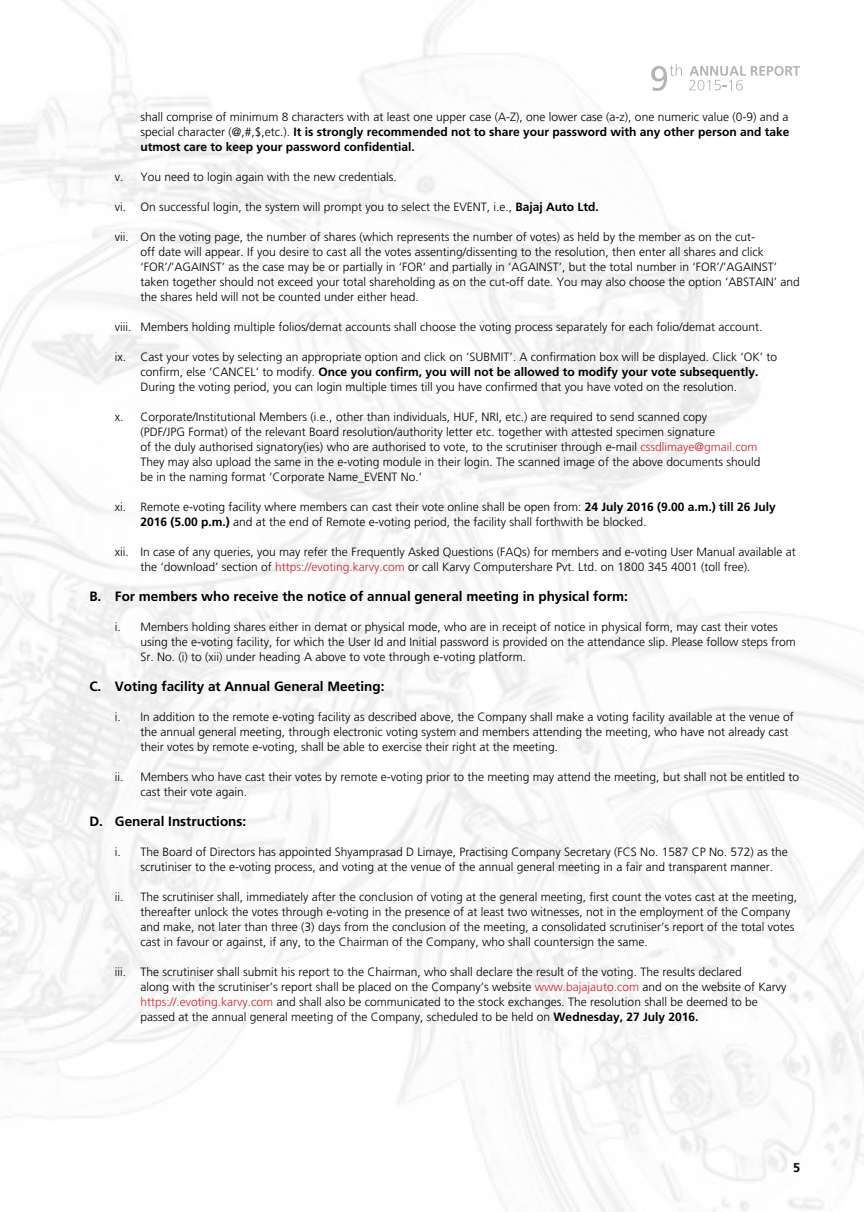
<style>
.page{position:relative;width:864px;height:1212px;background:#fff}
.page>*{position:absolute;margin:0;border:0;box-sizing:border-box;transform-origin:0 0}
.t1{font:700 13.5px "Frutiger LT Std";color:#000}
.t2{font:700 12.75px "Frutiger LT Std";color:#000}
.t3{font:300 12px/15px "Frutiger LT Std";color:#000}
.s1{font-weight:700}
.s2{color:#da2128}
</style>
<div class="page">
<img style="left:651px;top:66px;width:15px;height:25px">
<svg style="left:669px;top:64px;width:12px;height:12px"></svg>
<svg style="left:689px;top:66px;width:110px;height:24px"></svg>
<p class="t3" style="left:140px;top:110px;width:650px;text-align:justify">shall comprise of minimum 8 characters with at least one upper case (A-Z), one lower case (a-z), one numeric value (0-9) and a special character (@,#,$,etc.). <span class="s1">It is strongly recommended not to share your password with any other person and take utmost care to keep your password confidential.</span></p>
<p class="t3" style="left:115px;top:170px;width:283px">v. You need to login again with the new credentials.</p>
<p class="t3" style="left:115px;top:200px;width:485px">vi. On successful login, the system will prompt you to select the EVENT, i.e., <span class="s1">Bajaj Auto Ltd.</span></p>
<p class="t3" style="left:140px;top:230px;width:660px;text-indent:-26px">vii. On the voting page, the number of shares (which represents the number of votes) as held by the member as on the cut-<br>off date will appear. If you desire to cast all the votes assenting/dissenting to the resolution, then enter all shares and click ‘FOR’/’AGAINST’ as the case may be or partially in ‘FOR’ and partially in ‘AGAINST’, but the total number in ‘FOR’/’AGAINST’ taken together should not exceed your total shareholding as on the cut-off date. You may also choose the option ‘ABSTAIN’ and the shares held will not be counted under either head.</p>
<p class="t3" style="left:115px;top:320px;width:648px">viii. Members holding multiple folios/demat accounts shall choose the voting process separately for each folio/demat account.</p>
<p class="t3" style="left:140px;top:350px;width:638px;text-indent:-26px">ix. Cast your votes by selecting an appropriate option and click on ‘SUBMIT’. A confirmation box will be displayed. Click ‘OK’ to confirm, else ‘CANCEL’ to modify. <span class="s1">Once you confirm, you will not be allowed to modify your vote subsequently.<br></span>During the voting period, you can login multiple times till you have confirmed that you have voted on the resolution.</p>
<p class="t3" style="left:140px;top:410px;width:621px;text-indent:-26px">x. Corporate/Institutional Members (i.e., other than individuals, HUF, NRI, etc.) are required to send scanned copy<br>(PDF/JPG Format) of the relevant Board resolution/authority letter etc. together with attested specimen signature<br>of the duly authorised signatory(ies) who are authorised to vote, to the scrutiniser through e-mail <span class="s2">cssdlimaye@gmail.com </span>They may also upload the same in the e-voting module in their login. The scanned image of the above documents should be in the naming format ‘Corporate Name_EVENT No.’</p>
<p class="t3" style="left:140px;top:500px;width:636px;text-indent:-26px">xi. Remote e-voting facility where members can cast their vote online shall be open from: <span class="s1">24 July 2016 (9.00 a.m.) till 26 July<br>2016 (5.00 p.m.)</span> and at the end of Remote e-voting period, the facility shall forthwith be blocked.</p>
<p class="t3" style="left:140px;top:545px;width:656px;text-indent:-26px">xii. In case of any queries, you may refer the Frequently Asked Questions (FAQs) for members and e-voting User Manual available at the ‘download’ section of <span class="s2">https://evoting.karvy.com</span> or call Karvy Computershare Pvt. Ltd. on 1800 345 4001 (toll free).</p>
<p class="t1" style="left:89px;top:589px;width:539px">B. For members who receive the notice of annual general meeting in physical form:</p>
<p class="t3" style="left:140px;top:620px;width:656px;text-indent:-26px">i. Members holding shares either in demat or physical mode, who are in receipt of notice in physical form, may cast their votes using the e-voting facility, for which the User Id and Initial password is provided on the attendance slip. Please follow steps from<br>Sr. No. (i) to (xii) under heading A above to vote through e-voting platform.</p>
<p class="t1" style="left:89px;top:679px;width:296px">C. Voting facility at Annual General Meeting:</p>
<p class="t3" style="left:140px;top:710px;width:654px;text-indent:-26px">i. In addition to the remote e-voting facility as described above, the Company shall make a voting facility available at the venue of the annual general meeting, through electronic voting system and members attending the meeting, who have not already cast their votes by remote e-voting, shall be able to exercise their right at the meeting.</p>
<p class="t3" style="left:140px;top:770px;width:660px;text-indent:-26px">ii. Members who have cast their votes by remote e-voting prior to the meeting may attend the meeting, but shall not be entitled to cast their vote again.</p>
<p class="t1" style="left:89px;top:814px;width:158px">D. General Instructions:</p>
<p class="t3" style="left:140px;top:845px;width:648px;text-indent:-26px">i. The Board of Directors has appointed Shyamprasad D Limaye, Practising Company Secretary (FCS No. 1587 CP No. 572) as the scrutiniser to the e-voting process, and voting at the venue of the annual general meeting in a fair and transparent manner.</p>
<p class="t3" style="left:140px;top:890px;width:658px;text-indent:-26px">ii. The scrutiniser shall, immediately after the conclusion of voting at the general meeting, first count the votes cast at the meeting, thereafter unlock the votes through e-voting in the presence of at least two witnesses, not in the employment of the Company and make, not later than three (3) days from the conclusion of the meeting, a consolidated scrutiniser’s report of the total votes cast in favour or against, if any, to the Chairman of the Company, who shall countersign the same.</p>
<p class="t3" style="left:140px;top:965px;width:647px;text-indent:-26px">iii. The scrutiniser shall submit his report to the Chairman, who shall declare the result of the voting. The results declared<br>along with the scrutiniser’s report shall be placed on the Company’s website <span class="s2">www.bajajauto.com</span> and on the website of Karvy <span class="s2">https://.evoting.karvy.com</span> and shall also be communicated to the stock exchanges. The resolution shall be deemed to be passed at the annual general meeting of the Company, scheduled to be held on <span class="s1">Wednesday, 27 July 2016.</span></p>
<p class="t2" style="left:792px;top:1160px;width:9px">5</p>
</div>
